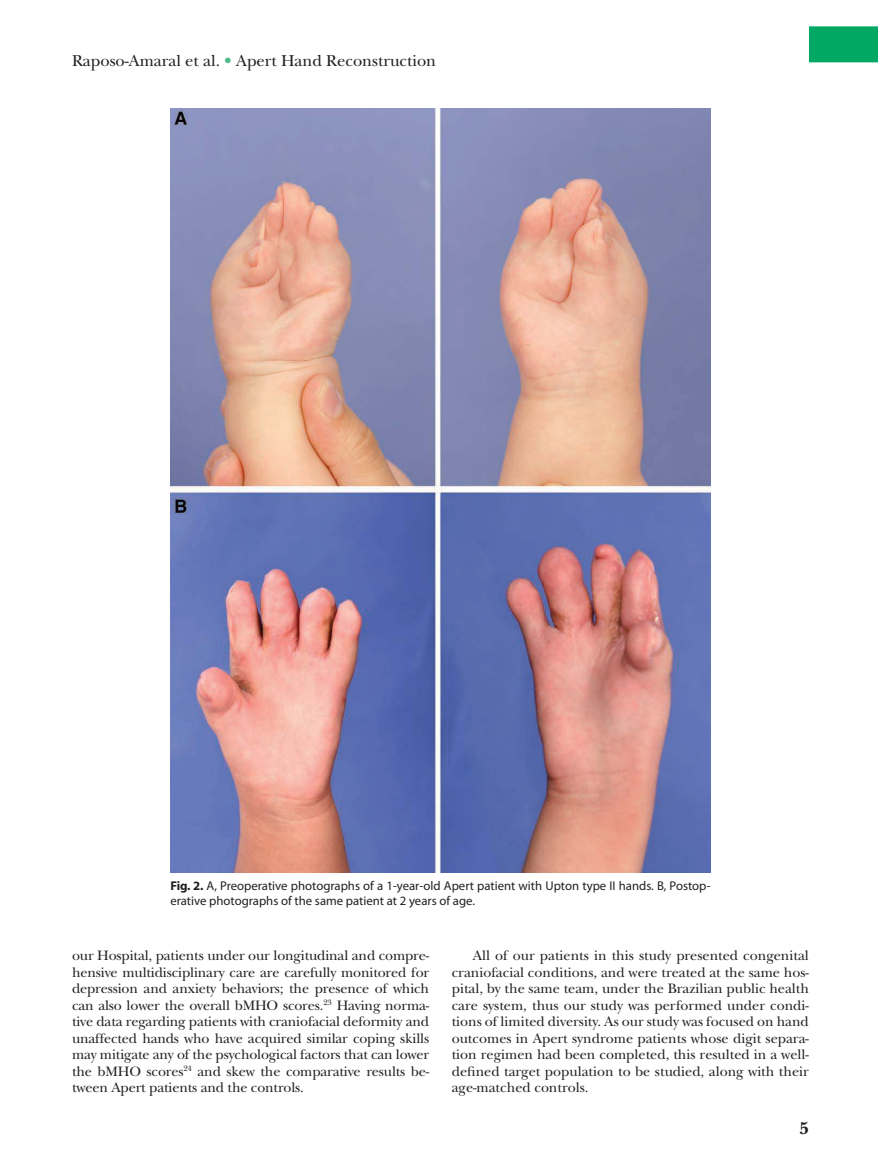
<style>
.page{position:relative;width:878px;height:1175px;background:#fff}
.page>*{position:absolute;margin:0;border:0;box-sizing:border-box;transform-origin:0 0}
.t1{font:700 18px "New Baskerville";color:#221f1f}
.t2{font:16.5px "New Baskerville";color:#221f1f}
.t3{font:14.25px/16.5px "New Baskerville";letter-spacing:-.005em;color:#221f1f;text-align:justify}
.t4{font:12.75px/15px "Myriad Pro";color:#221f1f}
.s1{color:#4ebc8d}
.s2{font-weight:700}
</style>
<div class="page">
<div style="left:809px;top:26px;width:69px;height:36px;background:#00a863"></div>
<img style="left:170px;top:108px;width:540px;height:764px">
<p class="t2" style="left:72px;top:54px;width:365px">Raposo-Amaral et al. <span class="s1">•</span> Apert Hand Reconstruction</p>
<p class="t4" style="left:170px;top:879px;width:542px"><span class="s2">Fig. 2.</span> A, Preoperative photographs of a 1-year-old Apert patient with Upton type II hands. B, Postop&shy;erative photographs of the same patient at 2 years of age.</p>
<p class="t3" style="left:72px;top:948px;width:359px">our Hospital, patients under our longitudinal and compre&shy;hensive multidisciplinary care are carefully monitored for depression and anxiety behaviors; the presence of which can also lower the overall bMHO scores.<sup>23</sup> Having norma&shy;tive data regarding patients with craniofacial deformity and unaffected hands who have acquired similar coping skills may mitigate any of the psychological factors that can lower the bMHO scores<sup>24</sup> and skew the comparative results be&shy;tween Apert patients and the controls.</p>
<p class="t3" style="left:451px;top:948px;width:359px;text-indent:21px">All of our patients in this study presented congenital craniofacial conditions, and were treated at the same hos&shy;pital, by the same team, under the Brazilian public health care system, thus our study was performed under condi&shy;tions of limited diversity. As our study was focused on hand outcomes in Apert syndrome patients whose digit separa&shy;tion regimen had been completed, this resulted in a well&shy;defined target population to be studied, along with their age-matched controls.</p>
<p class="t1" style="left:799px;top:1121px;width:11px">5</p>
</div>
